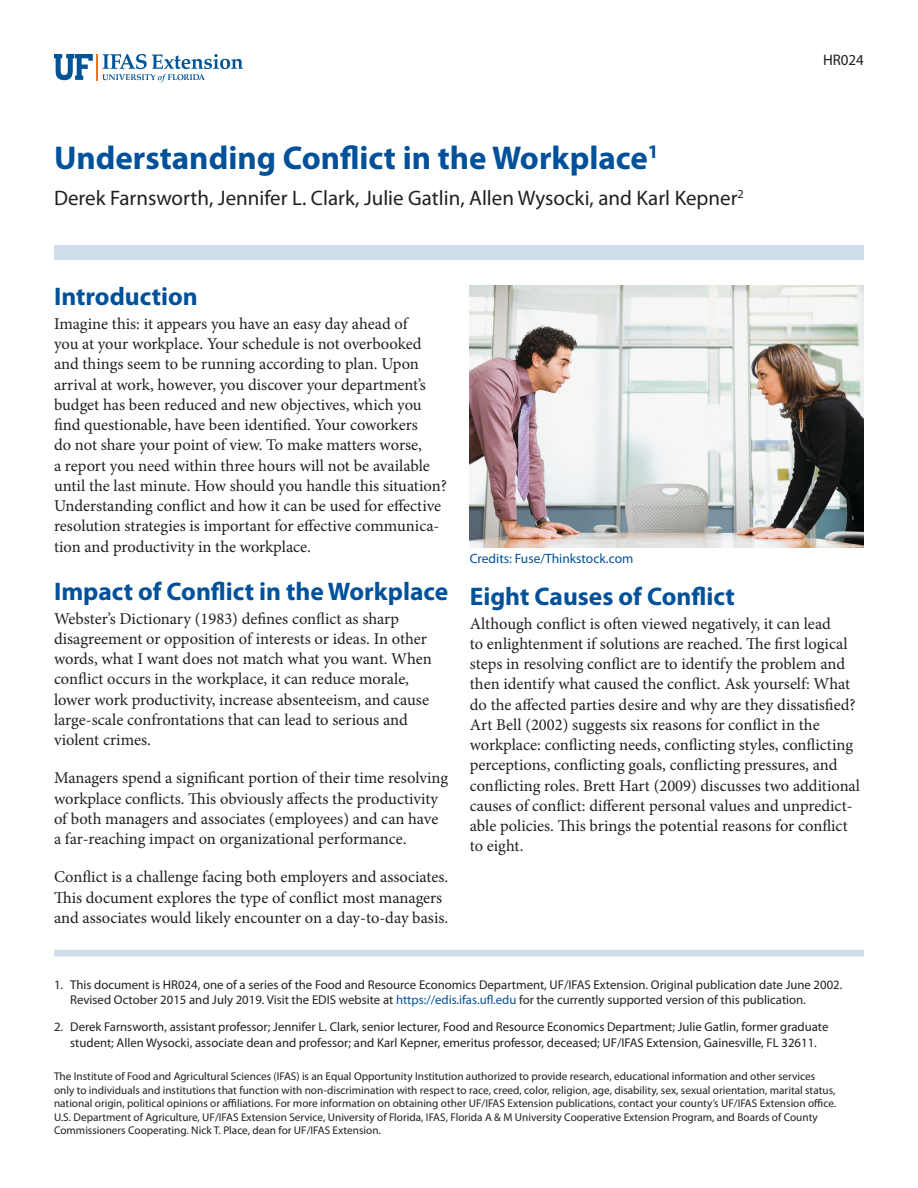
<style>
.page{position:relative;width:918px;height:1188px;background:#fff}
.page>*{position:absolute;margin:0;border:0;box-sizing:border-box;transform-origin:0 0}
.TitleRegular{font:700 33px "Myriad Pro";color:#01519a}
.SectionHeading0{font:700 25.5px "Myriad Pro";color:#01519a}
.Author{font:21px "Myriad Pro";color:#231f20}
.Paragraph{font:16.5px/20.2px "Minion Pro";color:#231f20}
.PubNumber{font:15.3px "Myriad Pro";color:#231f20}
.t1{font:13.5px "Myriad Pro";color:#01519a}
.t2{font:12.75px/15.3px "Myriad Pro";color:#231f20}
.Disclaimer{font:11.25px/13.5px "Myriad Pro";color:#231f20}
.s1{color:#01519a}
</style>
<div class="page">
<svg style="left:54px;top:54px;width:189px;height:28px"></svg>
<div style="left:54px;top:245px;width:810px;height:15px;background:#d0deeb"></div>
<div style="left:54px;top:950px;width:810px;height:7px;background:#d0deeb"></div>
<img style="left:470px;top:285px;width:394px;height:263px">
<p class="TitleRegular" style="left:54px;top:136px;width:606px">Understanding Conflict in the Workplace<sup>1</sup></p>
<p class="Author" style="left:54px;top:185px;width:691px">Derek Farnsworth, Jennifer L. Clark, Julie Gatlin, Allen Wysocki, and Karl Kepner<sup>2</sup></p>
<p class="PubNumber" style="left:823px;top:51px;width:42px">HR024</p>
<p class="SectionHeading0" style="left:54px;top:280px;width:145px">Introduction</p>
<p class="Paragraph" style="left:54px;top:314px;width:395px">Imagine this: it appears you have an easy day ahead of<br>you at your workplace. Your schedule is not overbooked and things seem to be running according to plan. Upon arrival at work, however, you discover your department’s budget has been reduced and new objectives, which you find questionable, have been identified. Your coworkers<br>do not share your point of view. To make matters worse,<br>a report you need within three hours will not be available until the last minute. How should you handle this situation?<br>Understanding conflict and how it can be used for effective resolution strategies is important for effective communica&shy;tion and productivity in the workplace.</p>
<p class="SectionHeading0" style="left:54px;top:575px;width:396px">Impact of Conflict in the Workplace</p>
<p class="Paragraph" style="left:54px;top:608px;width:379px">Webster’s Dictionary (1983) defines conflict as sharp disagreement or opposition of interests or ideas. In other words, what I want does not match what you want. When conflict occurs in the workplace, it can reduce morale, lower work productivity, increase absenteeism, and cause large-scale confrontations that can lead to serious and violent crimes.</p>
<p class="Paragraph" style="left:54px;top:768px;width:396px">Managers spend a significant portion of their time resolving workplace conflicts. This obviously affects the productivity of both managers and associates (employees) and can have a far-reaching impact on organizational performance.</p>
<p class="Paragraph" style="left:54px;top:867px;width:396px">Conflict is a challenge facing both employers and associates.<br>This document explores the type of conflict most managers and associates would likely encounter on a day-to-day basis.</p>
<p class="t1" style="left:470px;top:551px;width:165px">Credits: Fuse/Thinkstock.com</p>
<p class="SectionHeading0" style="left:470px;top:580px;width:266px">Eight Causes of Conflict</p>
<p class="Paragraph" style="left:470px;top:613px;width:392px">Although conflict is often viewed negatively, it can lead<br>to enlightenment if solutions are reached. The first logical steps in resolving conflict are to identify the problem and then identify what caused the conflict. Ask yourself: What do the affected parties desire and why are they dissatisfied?<br>Art Bell (2002) suggests six reasons for conflict in the workplace: conflicting needs, conflicting styles, conflicting perceptions, conflicting goals, conflicting pressures, and conflicting roles. Brett Hart (2009) discusses two additional causes of conflict: different personal values and unpredict&shy;able policies. This brings the potential reasons for conflict to eight.</p>
<p class="t2" style="left:70px;top:977px;width:774px;text-indent:-16px">1. This document is HR024, one of a series of the Food and Resource Economics Department, UF/IFAS Extension. Original publication date June 2002.<br>Revised October 2015 and July 2019. Visit the EDIS website at <span class="s1">https://edis.ifas.ufl.edu</span> for the currently supported version of this publication.</p>
<p class="t2" style="left:54px;top:1019px;width:776px;text-align:center">2. Derek Farnsworth, assistant professor; Jennifer L. Clark, senior lecturer, Food and Resource Economics Department; Julie Gatlin, former graduate student; Allen Wysocki, associate dean and professor; and Karl Kepner, emeritus professor, deceased; UF/IFAS Extension, Gainesville, FL 32611.</p>
<p class="Disclaimer" style="left:54px;top:1069px;width:784px">The Institute of Food and Agricultural Sciences (IFAS) is an Equal Opportunity Institution authorized to provide research, educational information and other services only to individuals and institutions that function with non-discrimination with respect to race, creed, color, religion, age, disability, sex, sexual orientation, marital status, national origin, political opinions or affiliations. For more information on obtaining other UF/IFAS Extension publications, contact your county’s UF/IFAS Extension office.<br>U.S. Department of Agriculture, UF/IFAS Extension Service, University of Florida, IFAS, Florida A &amp; M University Cooperative Extension Program, and Boards of County Commissioners Cooperating. Nick T. Place, dean for UF/IFAS Extension.</p>
</div>
